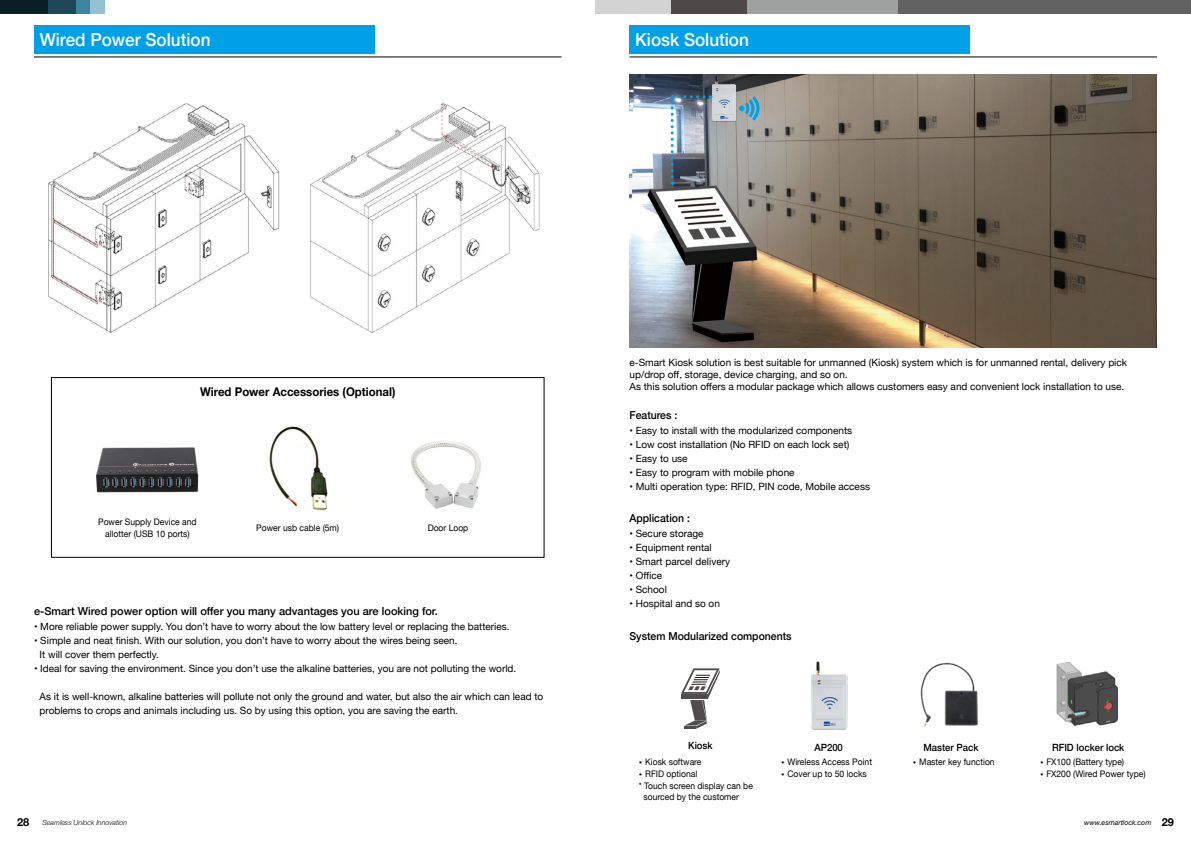
<style>
.page{position:relative;width:1191px;height:842px;background:#fff}
.page>*{position:absolute;margin:0;border:0;box-sizing:border-box;transform-origin:0 0}
.t1{font:500 18px "Helvetica Neue";color:#fff;scale:.95 1}
.t2{font:700 12px "Helvetica Neue";color:#000;scale:.95 1}
.t3{font:500 11px "Helvetica Neue";color:#000}
.t4{font:500 11px "Helvetica Neue";color:#000;scale:.95 1}
.t5{font:10px/12px "Helvetica Neue";color:#000}
.t6{font:500 10px "Helvetica Neue";color:#000;scale:.95 1}
.t7{font:9px/12px "Helvetica Neue";color:#000;text-align:center;scale:.95 1}
.t8{font:italic 300 7px "Helvetica Neue";color:#000}
.t9{font:italic 7px "Helvetica Neue";color:#000}
.s1{font-size:10px}
.s2{font-weight:700;font-style:normal;font-size:11px}
</style>
<div class="page">
<div style="left:897px;top:0;width:294px;height:14px;background:#636262"></div>
<div style="left:746px;top:0;width:151px;height:14px;background:#9fa0a0"></div>
<div style="left:671px;top:0;width:75px;height:14px;background:#4c4948"></div>
<div style="left:595px;top:0;width:76px;height:14px;background:#d3d3d4"></div>
<hr style="left:34px;top:57px;width:527px;height:1px;background:#000">
<hr style="left:629px;top:57px;width:528px;height:1px;background:#000">
<div style="left:34px;top:26px;width:340px;height:28px;background:#00a0e9"></div>
<div style="left:629px;top:26px;width:340px;height:28px;background:#00a0e9"></div>
<img style="left:48px;top:103px;width:492px;height:230px">
<img style="left:629px;top:74px;width:528px;height:274px">
<div style="left:51px;top:377px;width:493px;height:181px;border:1px solid #000"></div>
<img style="left:811px;top:661px;width:37px;height:69px">
<img style="left:920px;top:662px;width:58px;height:65px">
<img style="left:1056px;top:661px;width:63px;height:65px">
<img style="left:96px;top:447px;width:103px;height:46px">
<img style="left:269px;top:426px;width:59px;height:85px">
<img style="left:411px;top:441px;width:70px;height:68px">
<svg style="left:681px;top:668px;width:39px;height:61px"></svg>
<div style="left:0;top:0;width:48px;height:14px;background:#091e25"></div>
<div style="left:48px;top:0;width:29px;height:14px;background:#1e4857"></div>
<div style="left:77px;top:0;width:14px;height:14px;background:#3c849f"></div>
<div style="left:91px;top:0;width:14px;height:14px;background:#94c1d2"></div>
<img style="left:709px;top:74px;width:28px;height:49px">
<svg style="left:670px;top:95px;width:41px;height:90px;background:#7e8d9d"></svg>
<svg style="left:739px;top:96px;width:20px;height:25px"></svg>
<h1 class="t1" style="left:40px;top:25px;width:181px">Wired Power Solution</h1>
<h1 class="t1" style="left:635px;top:25px;width:121px">Kiosk Solution</h1>
<p class="t2" style="left:200px;top:382px;width:207px">Wired Power Accessories (Optional)</p>
<p class="t7" style="left:98px;top:517px;width:105px">Power Supply Device and allotter (USB 10 ports)</p>
<p class="t7" style="left:256px;top:523px;width:89px">Power usb cable (5m)</p>
<p class="t7" style="left:428px;top:523px;width:44px">Door Loop</p>
<p class="t3" style="left:34px;top:602px;width:405px">e-Smart Wired power option will offer you many advantages you are looking for.</p>
<p class="t5" style="left:34px;top:621px;width:477px">• More reliable power supply. You don’t have to worry about the low battery level or replacing the batteries.</p>
<p class="t5" style="left:40px;top:634px;width:419px;line-height:14px;text-indent:-6px">• Simple and neat finish. With our solution, you don’t have to worry about the wires being seen.<br>It will cover them perfectly.</p>
<p class="t5" style="left:34px;top:663px;width:484px">• Ideal for saving the environment. Since you don’t use the alkaline batteries, you are not polluting the world.</p>
<p class="t5" style="left:40px;top:690px;width:505px;line-height:14px">As it is well-known, alkaline batteries will pollute not only the ground and water, but also the air which can lead to problems to crops and animals including us. So by using this option, you are saving the earth.</p>
<p class="t5" style="left:629px;top:357px;width:499px">e-Smart Kiosk solution is best suitable for unmanned (Kiosk) system which is for unmanned rental, delivery pick up/drop off, storage, device charging, and so on.<br>As this solution offers a modular package which allows customers easy and convenient lock installation to use.</p>
<p class="t4" style="left:629px;top:406px;width:52px">Features :</p>
<p class="t5" style="left:629px;top:425px;width:224px">• Easy to install with the modularized components</p>
<p class="t5" style="left:629px;top:439px;width:221px">• Low cost installation (No RFID on each lock set)</p>
<p class="t5" style="left:629px;top:453px;width:60px">• Easy to use</p>
<p class="t5" style="left:629px;top:467px;width:167px">• Easy to program with mobile phone</p>
<p class="t5" style="left:629px;top:481px;width:242px">• Multi operation type: RFID, PIN code, Mobile access</p>
<p class="t5" style="left:629px;top:528px;width:76px">• Secure storage</p>
<p class="t5" style="left:629px;top:542px;width:84px">• Equipment rental</p>
<p class="t5" style="left:629px;top:556px;width:102px">• Smart parcel delivery</p>
<p class="t5" style="left:629px;top:570px;width:34px">• Office</p>
<p class="t5" style="left:629px;top:584px;width:39px">• School</p>
<p class="t5" style="left:629px;top:598px;width:92px">• Hospital and so on</p>
<p class="t4" style="left:629px;top:509px;width:65px">Application :</p>
<p class="t4" style="left:629px;top:627px;width:172px">System Modularized components</p>
<p class="t6" style="left:688px;top:737px;width:27px">Kiosk</p>
<p class="t6" style="left:814px;top:739px;width:32px">AP200</p>
<p class="t6" style="left:923px;top:739px;width:59px">Master Pack</p>
<p class="t6" style="left:1052px;top:739px;width:78px">RFID locker lock</p>
<p class="t7" style="left:639px;top:757px;width:67px"><span class="s1">•</span> Kiosk software</p>
<p class="t7" style="left:639px;top:769px;width:63px"><span class="s1">•</span> RFID optional</p>
<p class="t7" style="left:639px;top:780px;width:122px">* Touch screen display can be</p>
<p class="t7" style="left:643px;top:791px;width:102px">sourced by the customer</p>
<p class="t7" style="left:781px;top:757px;width:97px"><span class="s1">•</span> Wireless Access Point</p>
<p class="t7" style="left:781px;top:769px;width:92px"><span class="s1">•</span> Cover up to 50 locks</p>
<p class="t7" style="left:913px;top:757px;width:87px"><span class="s1">•</span> Master key function</p>
<p class="t7" style="left:1040px;top:757px;width:90px"><span class="s1">•</span> FX100 (Battery type)</p>
<p class="t7" style="left:1040px;top:769px;width:112px"><span class="s1">•</span> FX200 (Wired Power type)</p>
<p class="t8" style="left:17px;top:817px;width:112px"><span class="s2">28</span> Seamless Unlock Innovation</p>
<p class="t9" style="left:1084px;top:817px;width:91px">www.esmartlock.com <span class="s2">29</span></p>
</div>
